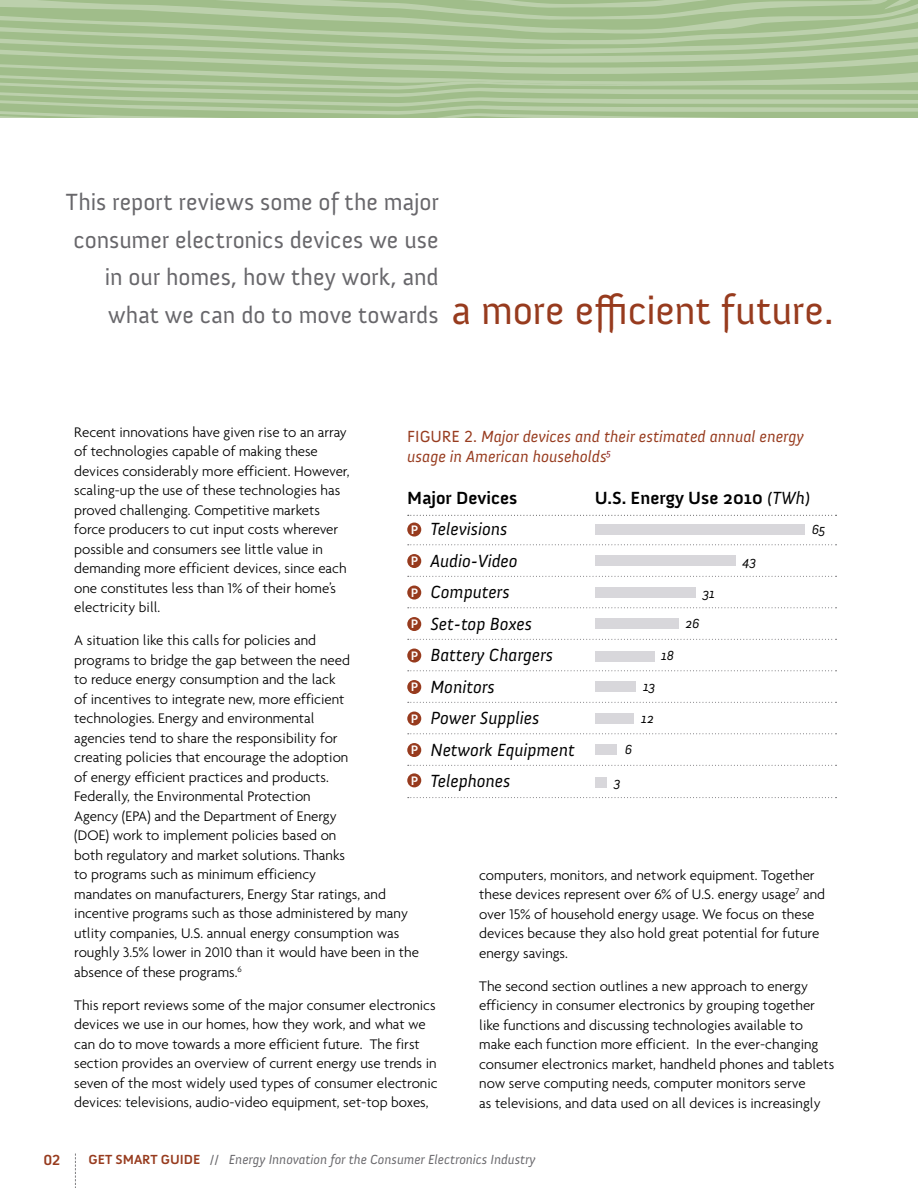
<style>
.page{position:relative;width:918px;height:1188px;background:#fff}
.page>*{position:absolute;margin:0;border:0;box-sizing:border-box;transform-origin:0 0}
.t1{font:40.5px "Anivers";letter-spacing:-.005em;color:#973b1e}
.t2{font:24px/37.5px "Anivers";color:#68676b;text-align:right}
.t3{font:italic 18px "Anivers";color:#000}
.t4{font:700 18px "Anivers";color:#000}
.t5{font:italic 16.5px/19.8px "Anivers";color:#973b1e}
.t6{font:300 15px/19.5px "Agenda";color:#000}
.t7{font:700 15px "Anivers";color:#973b1e}
.t8{font:italic 13.5px "Anivers";color:#68676b}
.t9{font:italic 13.5px "Anivers";color:#000}
.s1{font-style:normal}
.s2{font-weight:400;font-style:italic}
.s3{font-weight:700;font-style:normal;font-size:12.6px;color:#fff}
.s4{font-weight:700;font-style:normal;color:#973b1e}
</style>
<div class="page">
<svg style="left:0;top:0;width:918px;height:118px;background:#abc497"></svg>
<svg style="left:75px;top:1154px;width:1px;height:34px"></svg>
<svg style="left:408px;top:515px;width:429px;height:1px"></svg>
<svg style="left:408px;top:544px;width:429px;height:1px"></svg>
<svg style="left:408px;top:576px;width:429px;height:1px"></svg>
<svg style="left:408px;top:607px;width:429px;height:1px"></svg>
<svg style="left:408px;top:639px;width:429px;height:1px"></svg>
<svg style="left:408px;top:670px;width:429px;height:1px"></svg>
<svg style="left:408px;top:702px;width:429px;height:1px"></svg>
<svg style="left:408px;top:733px;width:429px;height:1px"></svg>
<svg style="left:408px;top:765px;width:429px;height:1px"></svg>
<svg style="left:408px;top:797px;width:429px;height:1px"></svg>
<div style="left:407px;top:523px;width:14px;height:14px;background:#973b1e;border-radius:50%"></div>
<div style="left:407px;top:554px;width:14px;height:14px;background:#973b1e;border-radius:50%"></div>
<div style="left:407px;top:586px;width:14px;height:14px;background:#973b1e;border-radius:50%"></div>
<div style="left:407px;top:617px;width:14px;height:14px;background:#973b1e;border-radius:50%"></div>
<div style="left:407px;top:649px;width:14px;height:14px;background:#973b1e;border-radius:50%"></div>
<div style="left:407px;top:680px;width:14px;height:14px;background:#973b1e;border-radius:50%"></div>
<div style="left:407px;top:712px;width:14px;height:14px;background:#973b1e;border-radius:50%"></div>
<div style="left:407px;top:743px;width:14px;height:14px;background:#973b1e;border-radius:50%"></div>
<div style="left:407px;top:773px;width:14px;height:14px;background:#973b1e;border-radius:50%"></div>
<div style="left:596px;top:524px;width:210px;height:10px;background:#d8d7db"></div>
<div style="left:596px;top:555px;width:140px;height:11px;background:#d8d7db"></div>
<div style="left:596px;top:587px;width:100px;height:10px;background:#d8d7db"></div>
<div style="left:596px;top:619px;width:83px;height:10px;background:#d8d7db"></div>
<div style="left:596px;top:681px;width:40px;height:11px;background:#d8d7db"></div>
<div style="left:596px;top:744px;width:21px;height:11px;background:#d8d7db"></div>
<div style="left:596px;top:651px;width:59px;height:10px;background:#d8d7db"></div>
<div style="left:596px;top:777px;width:11px;height:11px;background:#d8d7db"></div>
<div style="left:596px;top:714px;width:38px;height:10px;background:#d8d7db"></div>
<p class="t2" style="left:66px;top:184px;width:374px">This report reviews some of the major consumer electronics devices we use in our homes, how they work, and what we can do to move towards</p>
<p class="t1" style="left:452px;top:289px;width:383px">a more efficient future.</p>
<p class="t6" style="left:74px;top:422px;width:277px">Recent innovations have given rise to an array of technologies capable of making these devices considerably more efficient. However, scaling-up the use of these technologies has proved challenging. Competitive markets force producers to cut input costs wherever possible and consumers see little value in demanding more efficient devices, since each one constitutes less than 1% of their home’s electricity bill.</p>
<p class="t6" style="left:74px;top:630px;width:346px">A situation like this calls for policies and<br>programs to bridge the gap between the need<br>to reduce energy consumption and the lack<br>of incentives to integrate new, more efficient technologies. Energy and environmental<br>agencies tend to share the responsibility for<br>creating policies that encourage the adoption<br>of energy efficient practices and products.<br>Federally, the Environmental Protection<br>Agency (EPA) and the Department of Energy<br>(DOE) work to implement policies based on<br>both regulatory and market solutions. Thanks<br>to programs such as minimum efficiency<br>mandates on manufacturers, Energy Star ratings, and incentive programs such as those administered by many utlity companies, U.S. annual energy consumption was roughly 3.5% lower in 2010 than it would have been in the absence of these programs.<sup>6</sup></p>
<p class="t6" style="left:74px;top:995px;width:365px">This report reviews some of the major consumer electronics devices we use in our homes, how they work, and what we can do to move towards a more efficient future. The first section provides an overview of current energy use trends in seven of the most widely used types of consumer electronic devices: televisions, audio-video equipment, set-top boxes,</p>
<p class="t5" style="left:407px;top:427px;width:398px"><span class="s1">FIGURE 2.</span> Major devices and their estimated annual energy usage in American households<sup>5</sup></p>
<p class="t4" style="left:407px;top:488px;width:112px">Major Devices</p>
<p class="t4" style="left:595px;top:488px;width:217px">U.S. Energy Use 2010 <span class="s2">(TWh)</span></p>
<p class="t3" style="left:411px;top:520px;width:98px"><span class="s3">P</span> Televisions</p>
<p class="t3" style="left:411px;top:551px;width:108px"><span class="s3">P</span> Audio-Video</p>
<p class="t3" style="left:411px;top:583px;width:100px"><span class="s3">P</span> Computers</p>
<p class="t3" style="left:411px;top:614px;width:123px"><span class="s3">P</span> Set-top Boxes</p>
<p class="t3" style="left:411px;top:646px;width:144px"><span class="s3">P</span> Battery Chargers</p>
<p class="t3" style="left:411px;top:677px;width:85px"><span class="s3">P</span> Monitors</p>
<p class="t3" style="left:411px;top:709px;width:130px"><span class="s3">P</span> Power Supplies</p>
<p class="t3" style="left:411px;top:740px;width:166px"><span class="s3">P</span> Network Equipment</p>
<p class="t3" style="left:411px;top:772px;width:101px"><span class="s3">P</span> Telephones</p>
<p class="t9" style="left:812px;top:522px;width:16px">65</p>
<p class="t9" style="left:743px;top:554px;width:16px">43</p>
<p class="t9" style="left:703px;top:586px;width:14px">31</p>
<p class="t9" style="left:685px;top:616px;width:16px">26</p>
<p class="t9" style="left:661px;top:649px;width:14px">18</p>
<p class="t9" style="left:643px;top:680px;width:14px">13</p>
<p class="t9" style="left:641px;top:711px;width:14px">12</p>
<p class="t9" style="left:625px;top:742px;width:9px">6</p>
<p class="t9" style="left:614px;top:775px;width:9px">3</p>
<p class="t6" style="left:479px;top:865px;width:347px">computers, monitors, and network equipment. Together these devices represent over 6% of U.S. energy usage<sup>7</sup> and over 15% of household energy usage. We focus on these devices because they also hold great potential for future energy savings.</p>
<p class="t6" style="left:479px;top:976px;width:357px">The second section outlines a new approach to energy efficiency in consumer electronics by grouping together like functions and discussing technologies available to make each function more efficient. In the ever-changing consumer electronics market, handheld phones and tablets now serve computing needs, computer monitors serve<br>as televisions, and data used on all devices is increasingly</p>
<p class="t7" style="left:44px;top:1152px;width:18px">02</p>
<p class="t8" style="left:89px;top:1152px;width:448px"><span class="s4">GET SMART GUIDE</span> <span class="s1">//</span> Energy Innovation for the Consumer Electronics Industry</p>
</div>
